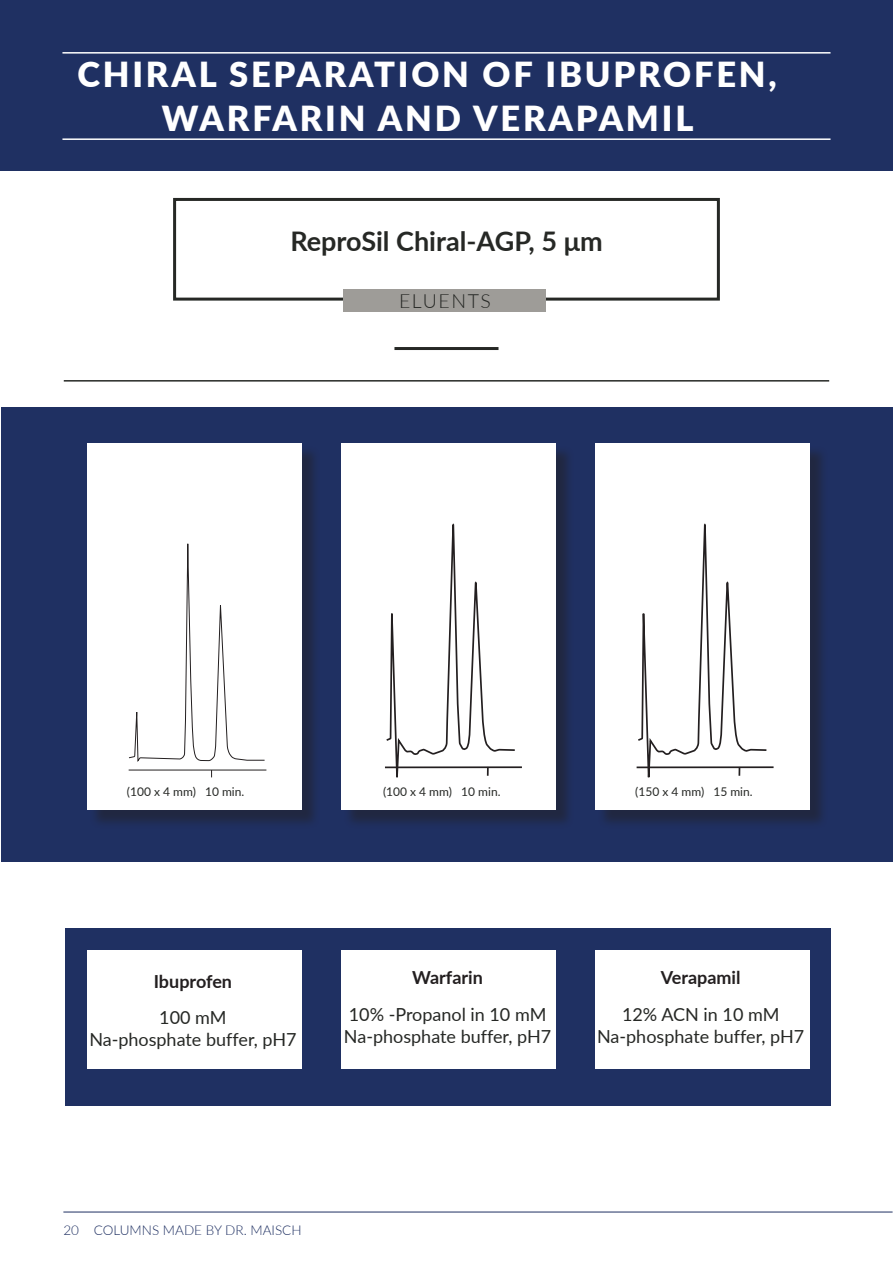
<style>
.page{position:relative;width:893px;height:1263px;background:#fff}
.page>*{position:absolute;margin:0;border:0;box-sizing:border-box;transform-origin:0 0}
.Unterüberschrift___z{font:900 34.5px "Lato";letter-spacing:.08em;color:#fff}
.Tabellenkopfzeile{font:700 27px "Lato";color:#262825}
.Unterüberschrift___z-2{font:300 19.5px "Lato";letter-spacing:.08em;color:#262825}
.Tabellenkopfzeile-2{font:18px/21.6px "Lato";color:#262825}
.Textkörper___linksbü{font:700 18px "Lato";color:#231f20}
.t1{font:300 13.5px "Lato";color:#1f3062}
.Tabellenkopfzeile-3{font:12px "Lato";color:#262825}
.s1{color:#fff}
</style>
<div class="page">
<div style="left:0;top:0;width:893px;height:171px;background:#1f3062"></div>
<hr style="left:62px;top:52px;width:768px;height:2px;background:#fff">
<hr style="left:62px;top:138px;width:768px;height:2px;background:#fff">
<hr style="left:63px;top:1212px;width:830px;height:1px;background:#1f3062">
<div style="left:65px;top:928px;width:766px;height:177px;background:#1f3062"></div>
<div style="left:595px;top:950px;width:215px;height:119px;background:#fff"></div>
<div style="left:341px;top:950px;width:215px;height:119px;background:#fff"></div>
<div style="left:87px;top:950px;width:215px;height:119px;background:#fff"></div>
<div style="left:1px;top:407px;width:892px;height:454px;background:#1f3062"></div>
<hr style="left:64px;top:380px;width:765px;height:2px;background:#262825">
<div style="left:90px;top:446px;width:231px;height:383px;background:#231f20;opacity:.5"></div>
<div style="left:87px;top:443px;width:215px;height:367px;background:#fff"></div>
<svg style="left:128px;top:544px;width:138px;height:234px"></svg>
<div style="left:344px;top:446px;width:231px;height:383px;background:#231f20;opacity:.5"></div>
<div style="left:341px;top:443px;width:215px;height:367px;background:#fff"></div>
<svg style="left:385px;top:523px;width:131px;height:255px"></svg>
<hr style="left:385px;top:766px;width:137px;height:2px;background:#231f20">
<svg style="left:487px;top:768px;width:2px;height:8px"></svg>
<div style="left:597px;top:446px;width:231px;height:383px;background:#231f20;opacity:.5"></div>
<div style="left:595px;top:443px;width:215px;height:367px;background:#fff"></div>
<svg style="left:636px;top:523px;width:132px;height:255px"></svg>
<hr style="left:637px;top:766px;width:137px;height:2px;background:#231f20">
<svg style="left:738px;top:768px;width:2px;height:8px"></svg>
<div style="left:173px;top:198px;width:547px;height:103px;border:3px solid #262825"></div>
<hr style="left:394px;top:347px;width:104px;height:3px;background:#262825">
<div style="left:344px;top:289px;width:202px;height:23px;background:#9e9c98"></div>
<p class="Unterüberschrift___z" style="left:78px;top:49px;width:701px">CHIRAL SEPARATION OF IBUPROFEN,</p>
<p class="Unterüberschrift___z" style="left:162px;top:93px;width:533px">WARFARIN AND VERAPAMIL</p>
<p class="Tabellenkopfzeile" style="left:290px;top:221px;width:314px">ReproSil Chiral-AGP, 5 μm</p>
<p class="Unterüberschrift___z-2" style="left:399px;top:288px;width:93px">ELUENTS</p>
<p class="Tabellenkopfzeile-3" style="left:127px;top:783px;width:119px">(100 x 4 mm) 10 min.</p>
<p class="Tabellenkopfzeile-3" style="left:383px;top:783px;width:119px">(100 x 4 mm) 10 min.</p>
<p class="Tabellenkopfzeile-3" style="left:635px;top:783px;width:119px">(150 x 4 mm) 15 min.</p>
<p class="Textkörper___linksbü" style="left:154px;top:968px;width:80px">Ibuprofen</p>
<p class="Tabellenkopfzeile-2" style="left:159px;top:1006px;width:69px">100 mM</p>
<p class="Tabellenkopfzeile-2" style="left:89px;top:1028px;width:209px">Na-phosphate buffer, pH7</p>
<p class="Textkörper___linksbü" style="left:412px;top:964px;width:72px">Warfarin</p>
<p class="Tabellenkopfzeile-2" style="left:344px;top:1003px;width:209px">10% -Propanol in 10 mM<br>Na-phosphate buffer, pH7</p>
<p class="Textkörper___linksbü" style="left:661px;top:964px;width:81px">Verapamil</p>
<p class="Tabellenkopfzeile-2" style="left:597px;top:1003px;width:209px;text-align:center">12% ACN in 10 mM<br>Na-phosphate buffer, pH7</p>
<p class="t1" style="left:63px;top:1220px;width:17px">20</p>
<p class="t1" style="left:67px;top:1220px;width:236px"><span class="s1">20</span> COLUMNS MADE BY DR. MAISCH</p>
</div>
